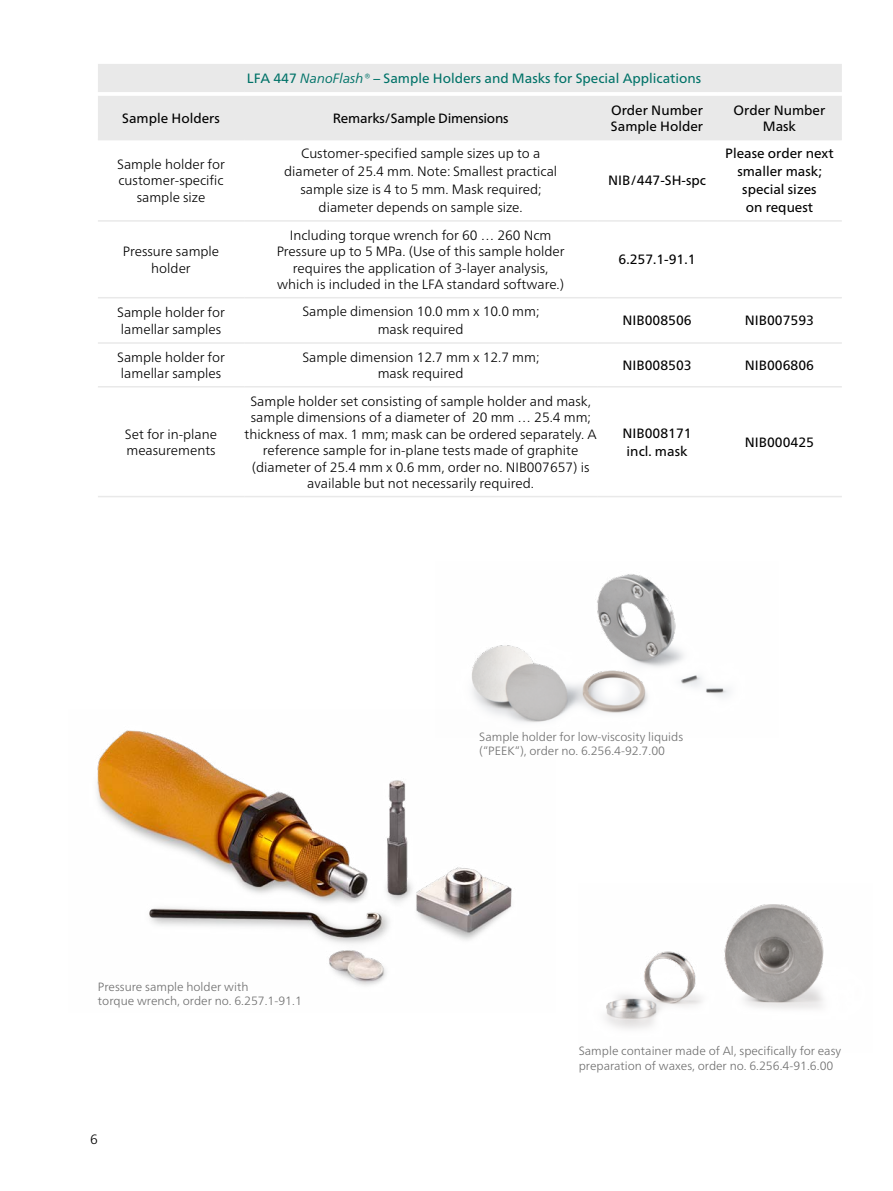
<style>
.page{position:relative;width:893px;height:1191px;background:#fff}
.page>*{position:absolute;margin:0;border:0;box-sizing:border-box;transform-origin:0 0}
.Tabellenkörper_n{font:300 13.5px/16.5px "Frutiger Neue LTW1 G";color:#000;text-align:center}
.Tabellenkörper_n-2{font:13.5px/18px "Frutiger Neue LTW1 G";color:#000;text-align:center}
.Tabellenkopf_n{font:13.5px "Frutiger Neue LTW1 G";color:#007268}
.Tabellenkörper_n-3{font:13.5px "Frutiger Neue LTW1 G";letter-spacing:-.02em;color:#000}
.Bildunterschrift_n{font:300 12px/14.4px "Frutiger Neue LTW1 G";color:#6e6e6e}
.s1{font-style:italic}
</style>
<div class="page">
<img style="left:605px;top:904px;width:219px;height:125px">
<img style="left:97px;top:730px;width:415px;height:256px">
<img style="left:435px;top:574px;width:294px;height:163px">
<div style="left:98px;top:64px;width:744px;height:75px;background:#e9e9e9"></div>
<hr style="left:98px;top:220px;width:146px;height:2px;background:#e9e9e9">
<hr style="left:244px;top:220px;width:353px;height:2px;background:#e9e9e9">
<hr style="left:597px;top:220px;width:120px;height:2px;background:#e9e9e9">
<hr style="left:717px;top:220px;width:125px;height:2px;background:#e9e9e9">
<hr style="left:98px;top:297px;width:146px;height:1px;background:#e9e9e9">
<hr style="left:244px;top:297px;width:353px;height:1px;background:#e9e9e9">
<hr style="left:597px;top:297px;width:120px;height:1px;background:#e9e9e9">
<hr style="left:717px;top:297px;width:125px;height:1px;background:#e9e9e9">
<hr style="left:98px;top:342px;width:146px;height:2px;background:#e9e9e9">
<hr style="left:244px;top:342px;width:353px;height:2px;background:#e9e9e9">
<hr style="left:597px;top:342px;width:120px;height:2px;background:#e9e9e9">
<hr style="left:717px;top:342px;width:125px;height:2px;background:#e9e9e9">
<hr style="left:98px;top:386px;width:146px;height:1px;background:#e9e9e9">
<hr style="left:244px;top:386px;width:353px;height:1px;background:#e9e9e9">
<hr style="left:597px;top:386px;width:120px;height:1px;background:#e9e9e9">
<hr style="left:717px;top:386px;width:125px;height:1px;background:#e9e9e9">
<hr style="left:98px;top:496px;width:146px;height:1px;background:#e9e9e9">
<hr style="left:244px;top:496px;width:353px;height:1px;background:#e9e9e9">
<hr style="left:597px;top:496px;width:120px;height:1px;background:#e9e9e9">
<hr style="left:717px;top:496px;width:125px;height:1px;background:#e9e9e9">
<hr style="left:98px;top:91px;width:146px;height:1px;background:#e9e9e9">
<hr style="left:244px;top:91px;width:353px;height:1px;background:#e9e9e9">
<hr style="left:597px;top:91px;width:120px;height:1px;background:#e9e9e9">
<hr style="left:717px;top:91px;width:125px;height:1px;background:#e9e9e9">
<hr style="left:98px;top:139px;width:146px;height:1px;background:#e9e9e9">
<hr style="left:244px;top:139px;width:353px;height:1px;background:#e9e9e9">
<hr style="left:597px;top:139px;width:120px;height:1px;background:#e9e9e9">
<hr style="left:717px;top:139px;width:125px;height:1px;background:#e9e9e9">
<p class="Tabellenkopf_n" style="left:247px;top:70px;width:456px">LFA 447 <span class="s1">NanoFlash®</span> – Sample Holders and Masks for Special Applications</p>
<p class="Tabellenkörper_n-2" style="left:122px;top:109px;width:99px">Sample Holders</p>
<p class="Tabellenkörper_n-3" style="left:333px;top:110px;width:177px">Remarks/Sample Dimensions</p>
<p class="Tabellenkörper_n" style="left:117px;top:156px;width:109px">Sample holder for</p>
<p class="Tabellenkörper_n" style="left:118px;top:172px;width:107px">customer-specific</p>
<p class="Tabellenkörper_n" style="left:137px;top:189px;width:70px">sample size</p>
<p class="Tabellenkörper_n" style="left:123px;top:243px;width:98px">Pressure sample</p>
<p class="Tabellenkörper_n" style="left:151px;top:260px;width:41px">holder</p>
<p class="Tabellenkörper_n" style="left:301px;top:145px;width:241px">Customer-specified sample sizes up to a</p>
<p class="Tabellenkörper_n" style="left:284px;top:163px;width:275px">diameter of 25.4 mm. Note: Smallest practical</p>
<p class="Tabellenkörper_n" style="left:300px;top:181px;width:243px">sample size is 4 to 5 mm. Mask required;</p>
<p class="Tabellenkörper_n" style="left:319px;top:199px;width:206px">diameter depends on sample size.</p>
<p class="Tabellenkörper_n" style="left:290px;top:227px;width:263px">Including torque wrench for 60 … 260 Ncm</p>
<p class="Tabellenkörper_n" style="left:277px;top:243px;width:289px">Pressure up to 5 MPa. (Use of this sample holder</p>
<p class="Tabellenkörper_n" style="left:293px;top:260px;width:257px">requires the application of 3-layer analysis,</p>
<p class="Tabellenkörper_n" style="left:277px;top:276px;width:288px">which is included in the LFA standard software.)</p>
<p class="Tabellenkörper_n-2" style="left:611px;top:101px;width:93px">Order Number</p>
<p class="Tabellenkörper_n-2" style="left:611px;top:117px;width:94px">Sample Holder</p>
<p class="Tabellenkörper_n-2" style="left:608px;top:172px;width:99px">NIB/447-SH-spc</p>
<p class="Tabellenkörper_n-2" style="left:619px;top:251px;width:78px">6.257.1-91.1</p>
<p class="Tabellenkörper_n-2" style="left:734px;top:101px;width:93px">Order Number</p>
<p class="Tabellenkörper_n-2" style="left:763px;top:117px;width:35px">Mask</p>
<p class="Tabellenkörper_n-2" style="left:725px;top:145px;width:110px">Please order next</p>
<p class="Tabellenkörper_n-2" style="left:737px;top:163px;width:86px">smaller mask; special sizes</p>
<p class="Tabellenkörper_n-2" style="left:746px;top:199px;width:69px">on request</p>
<p class="Tabellenkörper_n" style="left:117px;top:304px;width:109px">Sample holder for</p>
<p class="Tabellenkörper_n" style="left:121px;top:321px;width:102px">lamellar samples</p>
<p class="Tabellenkörper_n" style="left:302px;top:303px;width:239px">Sample dimension 10.0 mm x 10.0 mm;</p>
<p class="Tabellenkörper_n" style="left:378px;top:321px;width:87px">mask required</p>
<p class="Tabellenkörper_n-2" style="left:622px;top:312px;width:71px">NIB008506</p>
<p class="Tabellenkörper_n-2" style="left:745px;top:312px;width:71px">NIB007593</p>
<p class="Tabellenkörper_n" style="left:117px;top:349px;width:109px">Sample holder for</p>
<p class="Tabellenkörper_n" style="left:121px;top:365px;width:102px">lamellar samples</p>
<p class="Tabellenkörper_n" style="left:302px;top:349px;width:239px">Sample dimension 12.7 mm x 12.7 mm;</p>
<p class="Tabellenkörper_n" style="left:378px;top:365px;width:87px">mask required</p>
<p class="Tabellenkörper_n-2" style="left:622px;top:356px;width:71px">NIB008503</p>
<p class="Tabellenkörper_n-2" style="left:745px;top:356px;width:71px">NIB006806</p>
<p class="Tabellenkörper_n" style="left:125px;top:425px;width:94px">Set for in-plane</p>
<p class="Tabellenkörper_n" style="left:126px;top:442px;width:91px">measurements</p>
<p class="Tabellenkörper_n" style="left:244px;top:392px;width:354px">Sample holder set consisting of sample holder and mask, sample dimensions of a diameter of 20 mm … 25.4 mm; thickness of max. 1 mm; mask can be ordered separately. A reference sample for in-plane tests made of graphite (diameter of 25.4 mm x 0.6 mm, order no. NIB007657) is available but not necessarily required.</p>
<p class="Tabellenkörper_n-2" style="left:622px;top:424px;width:71px">NIB008171</p>
<p class="Tabellenkörper_n-2" style="left:627px;top:442px;width:62px">incl. mask</p>
<p class="Tabellenkörper_n-2" style="left:745px;top:433px;width:71px">NIB000425</p>
<p class="Bildunterschrift_n" style="left:479px;top:729px;width:206px">Sample holder for low-viscosity liquids (“PEEK“), order no. 6.256.4-92.7.00</p>
<p class="Bildunterschrift_n" style="left:98px;top:979px;width:152px">Pressure sample holder with</p>
<p class="Bildunterschrift_n" style="left:98px;top:993px;width:205px">torque wrench, order no. 6.257.1-91.1</p>
<p class="Tabellenkörper_n" style="left:90px;top:1131px;width:9px">6</p>
<p class="Bildunterschrift_n" style="left:579px;top:1043px;width:264px">Sample container made of Al, specifically for easy preparation of waxes, order no. 6.256.4-91.6.00</p>
</div>
